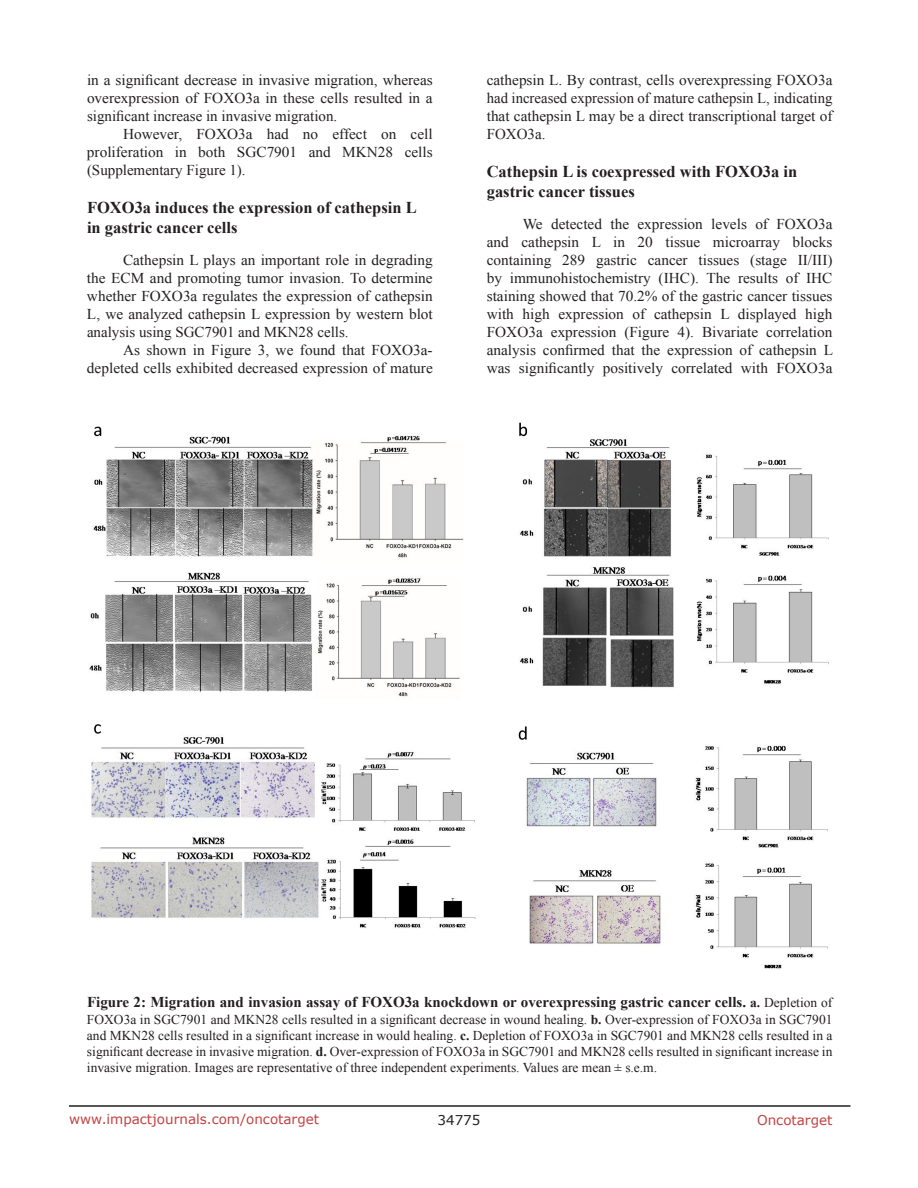
<style>
.page{position:relative;width:918px;height:1188px;background:#fff}
.page>*{position:absolute;margin:0;border:0;box-sizing:border-box;transform-origin:0 0}
.t1{font:700 16.5px/19.8px "Times New Roman";color:#231f20}
.t2{font:15px/18px "Times New Roman";color:#231f20;text-align:justify}
.t3{font:700 15px "Times New Roman";color:#231f20}
.t4{font:13.5px/16.2px "Times New Roman";color:#231f20;text-align:justify}
.t5{font:13.5px "Verdana";color:#c24141}
.t6{font:13.5px "Verdana";color:#231f20}
.s1{font-size:13.5px}
.s2{font-weight:400;font-size:13.5px}
.s3{font-weight:700}
</style>
<div class="page">
<hr style="left:69px;top:1105px;width:781px;height:2px;background:#231f20">
<img style="left:89px;top:422px;width:740px;height:547px">
<p class="t2" style="left:87px;top:71px;width:347px">in a significant decrease in invasive migration, whereas overexpression of FOXO3a in these cells resulted in a significant increase in invasive migration.</p>
<p class="t2" style="left:87px;top:125px;width:347px;text-indent:36px">However, FOXO3a had no effect on cell proliferation in both SGC7901 and MKN28 cells (Supplementary Figure 1).</p>
<p class="t1" style="left:87px;top:197px;width:331px">FOXO3a induces the expression of cathepsin L in gastric cancer cells</p>
<p class="t2" style="left:87px;top:250px;width:347px;text-indent:36px">Cathepsin L plays an important role in degrading the ECM and promoting tumor invasion. To determine whether FOXO3a regulates the expression of cathepsin L, we analyzed cathepsin L expression by western blot analysis using SGC7901 and MKN28 cells.</p>
<p class="t2" style="left:87px;top:340px;width:347px;text-align:right">As shown in Figure 3, we found that FOXO3a&shy;depleted cells exhibited decreased expression of mature</p>
<p class="t2" style="left:487px;top:71px;width:347px">cathepsin L. By contrast, cells overexpressing FOXO3a had increased expression of mature cathepsin L, indicating that cathepsin L may be a direct transcriptional target of FOXO3a.</p>
<p class="t1" style="left:487px;top:161px;width:312px">Cathepsin L is coexpressed with FOXO3a in gastric cancer tissues</p>
<p class="t2" style="left:487px;top:214px;width:348px;text-indent:36px">We detected the expression levels of FOXO3a and cathepsin L in 20 tissue microarray blocks containing 289 gastric cancer tissues (stage II/III) by immunohistochemistry (IHC). The results of IHC staining showed that 70.2% of the gastric cancer tissues with high expression of cathepsin L displayed high FOXO3a expression (Figure 4). Bivariate correlation analysis confirmed that the expression of cathepsin L was significantly positively correlated with FOXO3a</p>
<p class="t3" style="left:87px;top:992px;width:747px">Figure 2: Migration and invasion assay of FOXO3a knockdown or overexpressing gastric cancer cells. <span class="s1">a.</span> <span class="s2">Depletion of</span></p>
<p class="t4" style="left:87px;top:1011px;width:747px">FOXO3a in SGC7901 and MKN28 cells resulted in a significant decrease in wound healing. <span class="s3">b.</span> Over-expression of FOXO3a in SGC7901 and MKN28 cells resulted in a significant increase in would healing. <span class="s3">c.</span> Depletion of FOXO3a in SGC7901 and MKN28 cells resulted in a significant decrease in invasive migration. <span class="s3">d.</span> Over-expression of FOXO3a in SGC7901 and MKN28 cells resulted in significant increase in invasive migration. Images are representative of three independent experiments. Values are mean ± s.e.m.</p>
<p class="t5" style="left:69px;top:1110px;width:252px">www.impactjournals.com/oncotarget</p>
<p class="t6" style="left:438px;top:1111px;width:44px">34775</p>
<p class="t5" style="left:757px;top:1111px;width:77px">Oncotarget</p>
</div>
